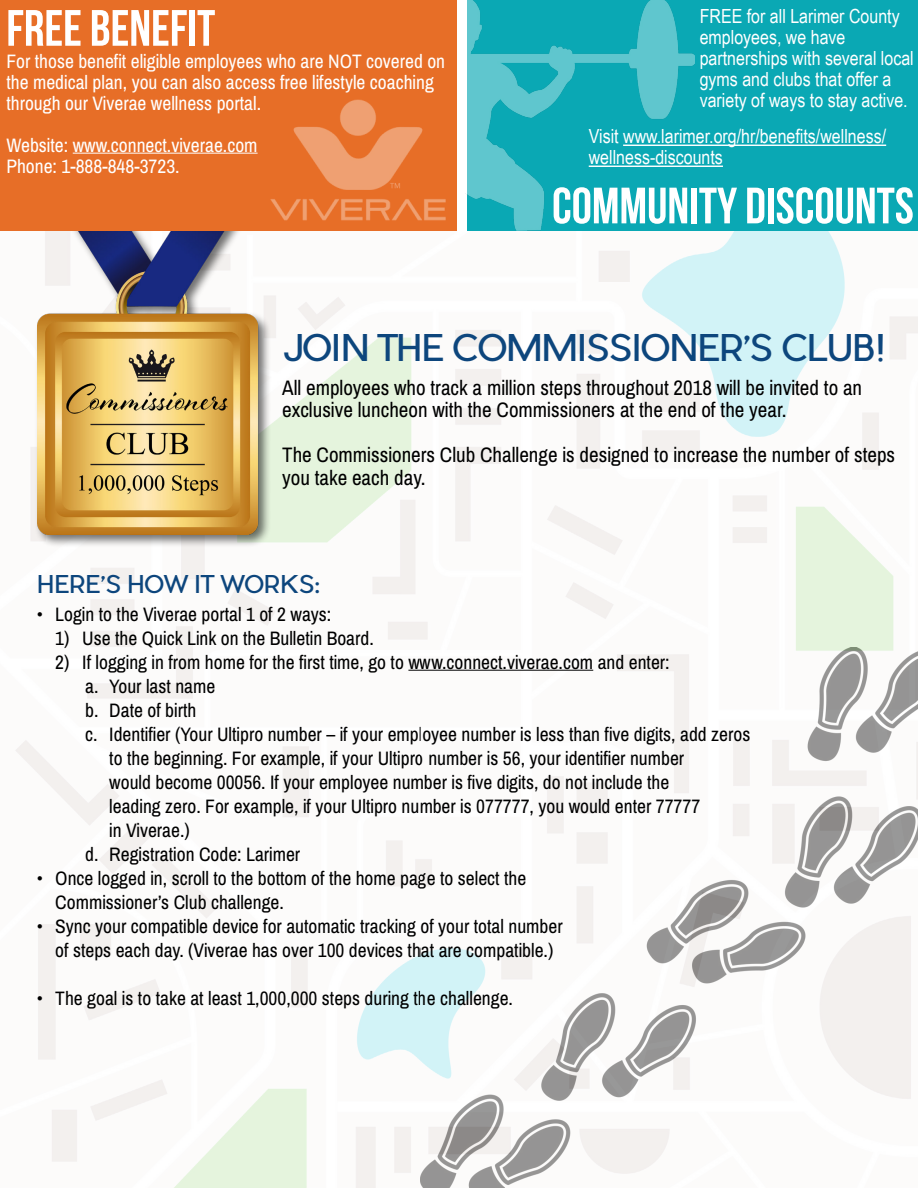
<style>
.page{position:relative;width:918px;height:1188px;background:#fff}
.page>*{position:absolute;margin:0;border:0;box-sizing:border-box;transform-origin:0 0}
.t1{font:51px "Bebas Neue";color:#fff}
.t2{font:36px "Pier Sans";letter-spacing:-.05em;color:#0d467d}
.t3{font:24px "Pier Sans";letter-spacing:-.03em;color:#0d467d}
.t4{font:21px/22.5px "Archivo Narrow";color:#000}
.t5{font:19.5px/24px "Archivo Narrow";color:#000}
.t6{font:19.5px/21px "Archivo Narrow";color:#fff}
.t7{font:19.5px/21px "Arial Narrow";color:#fff}
</style>
<div class="page">
<img style="left:15px;top:231px;width:903px;height:957px">
<div style="left:34px;top:215px;width:237px;height:333px;background:#000;opacity:.55"></div>
<img style="left:37px;top:231px;width:222px;height:303px">
<div style="left:0;top:0;width:916px;height:231px;background:#e76e27"></div>
<div style="left:459px;top:0;width:459px;height:231px;background:#0aa8b4"></div>
<hr style="left:408px;top:670px;width:185px;height:1px;background:#000">
<div style="left:457px;top:0;width:10px;height:231px;background:#fff"></div>
<img style="left:465px;top:0;width:229px;height:231px">
<hr style="left:623px;top:145px;width:263px;height:1px;background:#fff">
<hr style="left:589px;top:166px;width:134px;height:1px;background:#fff">
<hr style="left:73px;top:153px;width:185px;height:1px;background:#fff">
<img style="left:270px;top:99px;width:176px;height:122px">
<img style="left:420px;top:648px;width:498px;height:540px">
<p class="t1" style="left:6px;top:0;width:210px">FREE BENEFIT</p>
<p class="t6" style="left:6px;top:51px;width:440px">For those benefit eligible employees who are NOT covered on the medical plan, you can also access free lifestyle coaching through our Viverae wellness portal.</p>
<p class="t6" style="left:6px;top:135px;width:253px">Website: www.connect.viverae.com<br>Phone: 1-888-848-3723.</p>
<p class="t7" style="left:700px;top:5px;width:216px">FREE for all Larimer County employees, we have partnerships with several local gyms and clubs that offer a variety of ways to stay active.</p>
<p class="t7" style="left:589px;top:125px;width:299px">Visit www.larimer.org/hr/benefits/wellness/ wellness-discounts</p>
<p class="t1" style="left:552px;top:178px;width:363px">COMMUNITY DISCOUNTS</p>
<h1 class="t2" style="left:282px;top:325px;width:606px">JOIN THE COMMISSIONER’S CLUB!</h1>
<p class="t4" style="left:282px;top:376px;width:582px">All employees who track a million steps throughout 2018 will be invited to an exclusive luncheon with the Commissioners at the end of the year.</p>
<p class="t4" style="left:282px;top:444px;width:615px">The Commissioners Club Challenge is designed to increase the number of steps you take each day.</p>
<p class="t3" style="left:37px;top:569px;width:284px">HERE’S HOW IT WORKS:</p>
<p class="t5" style="left:37px;top:603px;width:296px">• Login to the Viverae portal 1 of 2 ways:</p>
<p class="t5" style="left:55px;top:627px;width:320px">1) Use the Quick Link on the Bulletin Board.</p>
<p class="t5" style="left:55px;top:651px;width:616px">2) If logging in from home for the first time, go to www.connect.viverae.com and enter:</p>
<p class="t5" style="left:85px;top:675px;width:132px">a. Your last name</p>
<p class="t5" style="left:85px;top:699px;width:113px">b. Date of birth</p>
<p class="t5" style="left:85px;top:723px;width:14px">c.</p>
<p class="t5" style="left:109px;top:747px;width:593px">to the beginning. For example, if your Ultipro number is 56, your identifier number would become 00056. If your employee number is five digits, do not include the leading zero. For example, if your Ultipro number is 077777, you would enter 77777 in Viverae.)</p>
<p class="t5" style="left:85px;top:843px;width:217px">d. Registration Code: Larimer</p>
<p class="t5" style="left:55px;top:867px;width:473px;text-indent:-18px">• Once logged in, scroll to the bottom of the home page to select the<br>Commissioner’s Club challenge.</p>
<p class="t5" style="left:37px;top:915px;width:527px;text-align:center">• Sync your compatible device for automatic tracking of your total number of steps each day. (Viverae has over 100 devices that are compatible.)</p>
<p class="t5" style="left:37px;top:987px;width:477px">• The goal is to take at least 1,000,000 steps during the challenge.</p>
<p class="t5" style="left:109px;top:723px;width:643px">Identifier (Your Ultipro number – if your employee number is less than five digits, add zeros</p>
</div>
